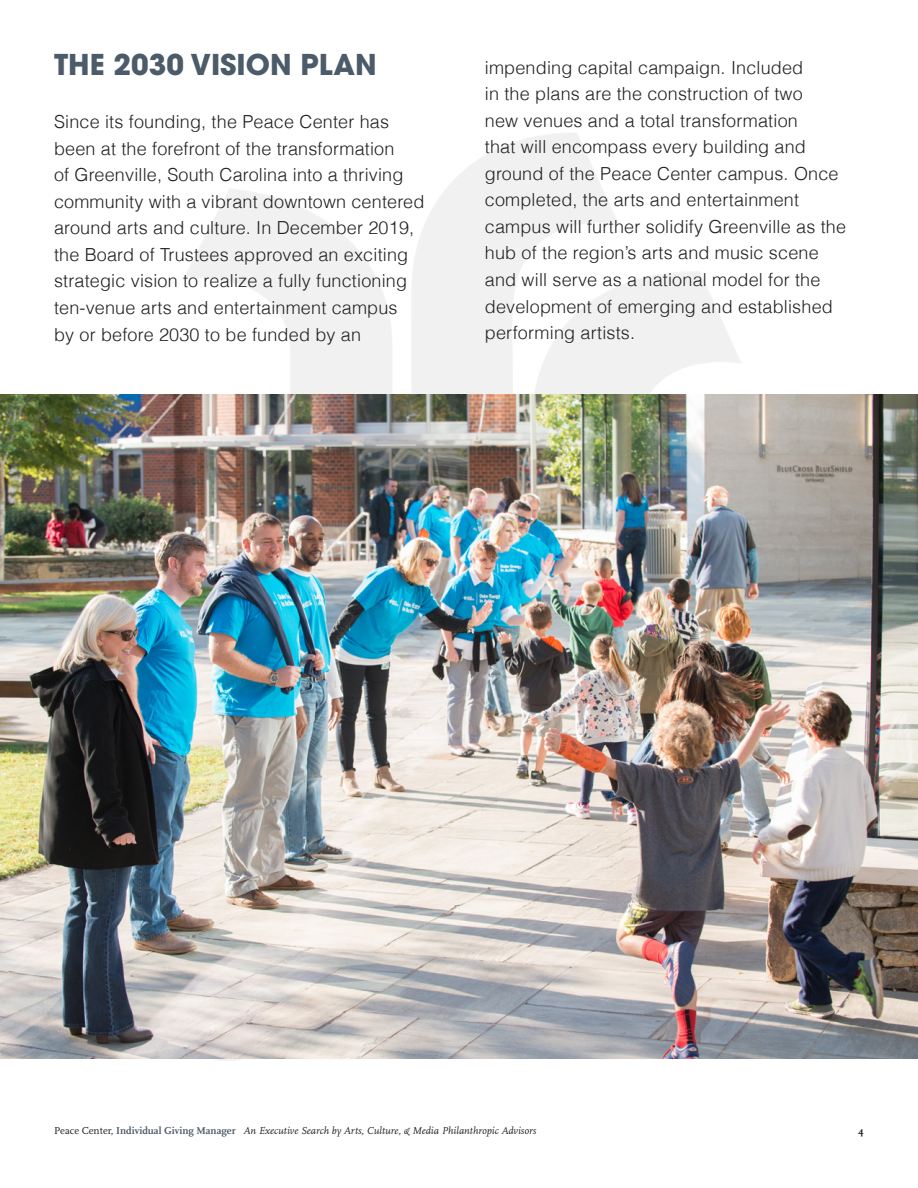
<style>
.page{position:relative;width:918px;height:1188px;background:#fff}
.page>*{position:absolute;margin:0;border:0;box-sizing:border-box;transform-origin:0 0}
.t1{font:700 28.5px "ITC Avant Garde Pro";color:#4c5b69}
.t2{font:300 18px/26.5px "Helvetica";letter-spacing:.01em;color:#231f20}
.t3{font:italic 10.5px "Scala Pro";color:#231f20}
.t4{font:700 10.5px "Scala Pro";color:#231f20}
.s1{font-style:normal}
.s2{font-weight:700;font-style:normal;color:#4c5b69}
</style>
<div class="page">
<img style="left:175px;top:133px;width:568px;height:928px">
<img style="left:0;top:395px;width:918px;height:664px">
<p class="t1" style="left:54px;top:46px;width:324px">THE 2030 VISION PLAN</p>
<p class="t2" style="left:54px;top:108px;width:372px">Since its founding, the Peace Center has been at the forefront of the transformation<br>of Greenville, South Carolina into a thriving community with a vibrant downtown centered around arts and culture. In December 2019, the Board of Trustees approved an exciting strategic vision to realize a fully functioning ten-venue arts and entertainment campus<br>by or before 2030 to be funded by an</p>
<p class="t2" style="left:485px;top:53px;width:363px">impending capital campaign. Included<br>in the plans are the construction of two<br>new venues and a total transformation<br>that will encompass every building and ground of the Peace Center campus. Once completed, the arts and entertainment campus will further solidify Greenville as the hub of the region’s arts and music scene and will serve as a national model for the development of emerging and established performing artists.</p>
<p class="t3" style="left:54px;top:1125px;width:484px"><span class="s1">Peace Center,</span> <span class="s2">Individual Giving Manager</span> An Executive Search by Arts, Culture, &amp; Media Philanthropic Advisors</p>
<p class="t4" style="left:858px;top:1125px;width:7px">4</p>
</div>
